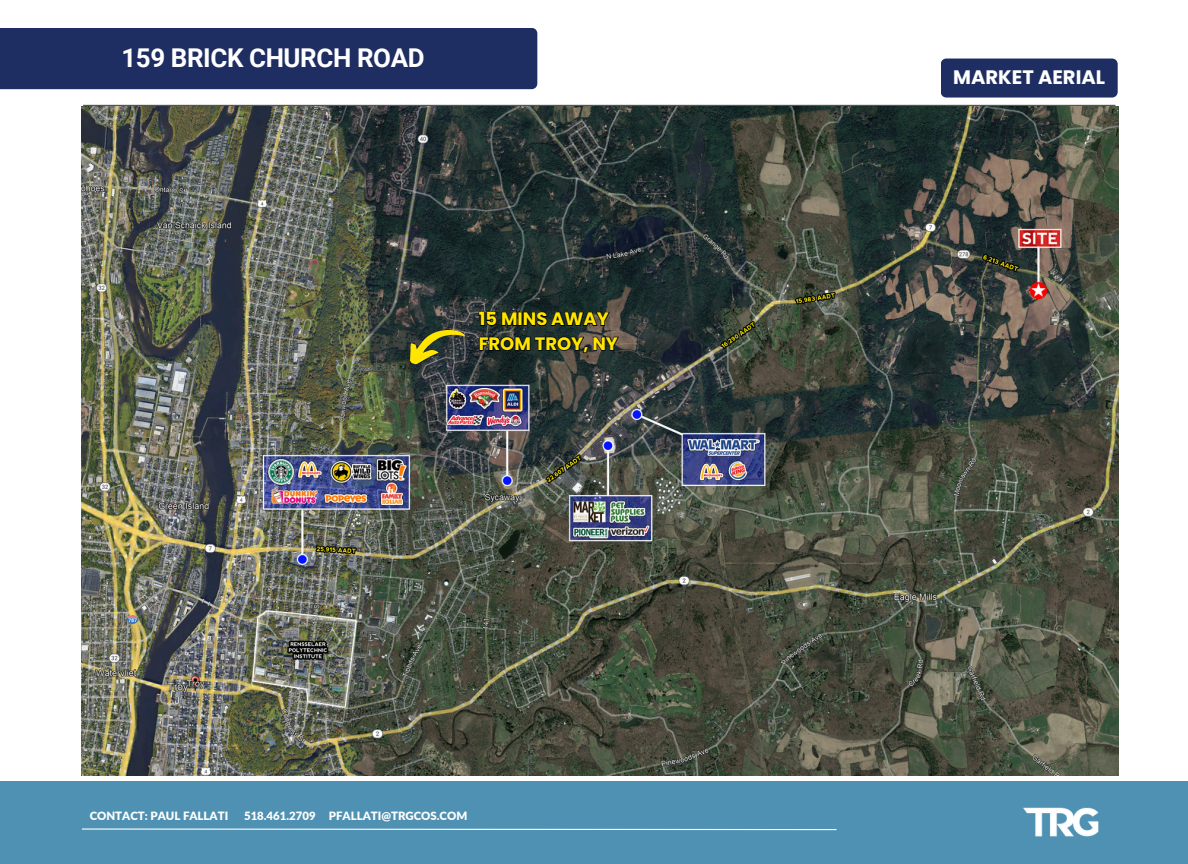
<style>
.page{position:relative;width:1188px;height:864px;background:#fff}
.page>*{position:absolute;margin:0;border:0;box-sizing:border-box;transform-origin:0 0}
.t1{font:700 25.95px "Roboto";letter-spacing:-.015em;color:#fff}
.t2{font:700 19.5px "Poppins";color:#fff}
.t3{font:700 18px/24.8px "Poppins";color:#ffe500}
.t4{font:900 11.4px "Lato";color:#fff}
</style>
<div class="page">
<div style="left:0;top:781px;width:1188px;height:83px;background:#4f91b2"></div>
<img style="left:1023px;top:807px;width:76px;height:30px">
<div style="left:941px;top:59px;width:177px;height:39px;background:#1f2e62"></div>
<svg style="left:83px;top:105px;width:1032px;height:2px;background:#474c48"></svg>
<svg style="left:83px;top:775px;width:1035px;height:1px"></svg>
<div style="left:0;top:28px;width:537px;height:61px;background:#1f2e62"></div>
<svg style="left:81px;top:828px;width:756px;height:3px"></svg>
<img style="left:82px;top:107px;width:1036px;height:668px">
<svg style="left:403px;top:319px;width:63px;height:47px;background:#595b31"></svg>
<svg style="left:478px;top:310px;width:133px;height:18px;background:#1c2422"></svg>
<svg style="left:479px;top:335px;width:141px;height:19px;background:#232826"></svg>
<p class="t1" style="left:121px;top:43px;width:305px">159 BRICK CHURCH ROAD</p>
<p class="t3" style="left:479px;top:307px;width:141px">15 MINS AWAY<br>FROM TROY, NY</p>
<h2 class="t4" style="left:90px;top:808px;width:140px">CONTACT: PAUL FALLATI</h2>
<h2 class="t4" style="left:244px;top:808px;width:225px">518.461.2709 PFALLATI@TRGCOS.COM</h2>
<h2 class="t2" style="left:953px;top:63px;width:153px">MARKET AERIAL</h2>
</div>
